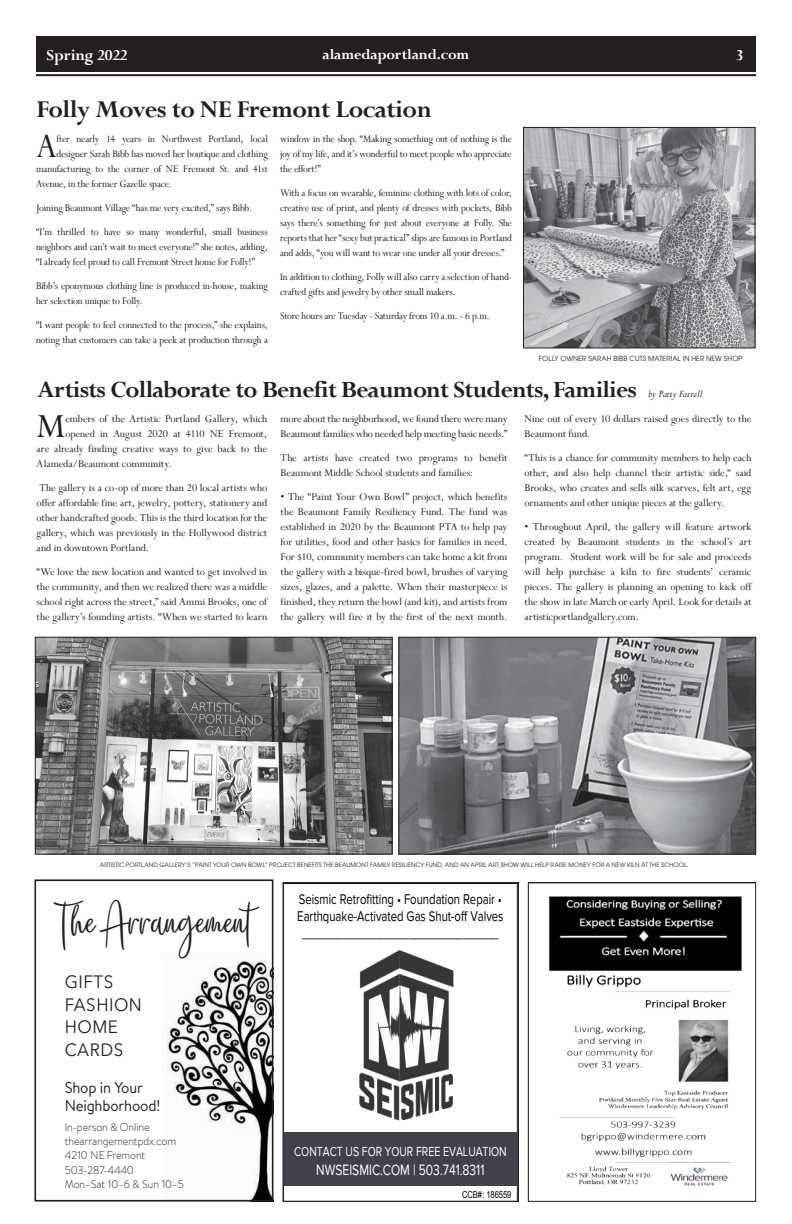
<style>
.page{position:relative;width:792px;height:1224px;background:#fff}
.page>*{position:absolute;margin:0;border:0;box-sizing:border-box;transform-origin:0 0}
.t1{font:45.9px "Steady Streamscript";color:#231f20;scale:.95 1}
.t2{font:37.7px "Perpetua";color:#231f20}
.t3{font:37.4px "Perpetua";color:#231f20;scale:.95 1}
.t4{font:700 27px "Perpetua";letter-spacing:-.02em;color:#231f20}
.t5{font:700 26px "Perpetua";letter-spacing:-.03em;color:#231f20}
.t6{font:17.9px/22.4px "Avenir Next";letter-spacing:.03em;color:#231f20;scale:.95 1}
.t7{font:700 17px "Perpetua";letter-spacing:-.01em;color:#fff}
.t8{font:700 16px "Perpetua";letter-spacing:-.01em;color:#fff}
.t9{font:15.7px/17.9px "Brandon Text";letter-spacing:-.01em;color:#231f20;scale:.95 1}
.t10{font:15.5px "Proxima Nova";color:#fff;scale:.78 1}
.t11{font:14.5px/17.4px "Proxima Nova";color:#000;scale:.78 1}
.t12{font:13.6px "Proxima Nova";color:#000;scale:.78 1}
.t13{font:13.6px "Proxima Nova";color:#fff;scale:.78 1}
.t14{font:11.5px/15px "Perpetua";letter-spacing:-.01em;color:#231f20;text-align:justify}
.t15{font:11.2px/15px "Perpetua";letter-spacing:-.015em;color:#231f20;scale:.95 1}
.t16{font:300 11.2px/14.5px "Brandon Text";letter-spacing:-.01em;color:#231f20;scale:.95 1}
.t17{font:italic 11px "Perpetua";color:#231f20}
.t18{font:9.7px "Arial";color:#000;scale:.78 1}
.t19{font:7px "Avant Garde";letter-spacing:.015em;color:#231f20}
.t20{font:6px "Avant Garde";letter-spacing:.02em;color:#231f20}
</style>
<div class="page">
<div style="left:36px;top:36px;width:720px;height:35px;background:#231f20"></div>
<hr style="left:36px;top:74px;width:720px;height:2px;background:#231f20">
<img style="left:525px;top:129px;width:228px;height:217px">
<div style="left:523px;top:127px;width:232px;height:221px;border:1px solid #231f20"></div>
<img style="left:37px;top:639px;width:353px;height:213px">
<div style="left:35px;top:637px;width:357px;height:217px;border:1px solid #231f20"></div>
<img style="left:401px;top:639px;width:353px;height:213px">
<div style="left:399px;top:637px;width:357px;height:217px;border:1px solid #231f20"></div>
<img style="left:166px;top:960px;width:104px;height:239px">
<div style="left:34px;top:879px;width:239px;height:323px;border:2px solid #231f20"></div>
<img style="left:352px;top:950px;width:109px;height:183px">
<div style="left:283px;top:1133px;width:234px;height:53px;background:#42404a"></div>
<div style="left:283px;top:882px;width:236px;height:320px;border:1px solid #231f20"></div>
<img style="left:549px;top:896px;width:193px;height:290px">
<div style="left:528px;top:882px;width:228px;height:320px;border:1px solid #231f20"></div>
<h3 class="t7" style="left:47px;top:44px;width:83px">Spring 2022</h3>
<h3 class="t8" style="left:323px;top:44px;width:148px">alamedaportland.com</h3>
<h3 class="t7" style="left:736px;top:44px;width:9px">3</h3>
<h3 class="t4" style="left:36px;top:92px;width:397px">Folly Moves to NE Fremont Location</h3>
<h3 class="t3" style="left:36px;top:122px;width:24px">A</h3>
<p class="t15" style="left:56px;top:131px;width:224px">fter nearly 14 years in Northwest Portland, local</p>
<p class="t15" style="left:280px;top:131px;width:246px;text-align:justify">window in the shop. “Making something out of nothing is the joy of my life, and it’s wonderful to meet people who appreciate the effort!”</p>
<p class="t15" style="left:280px;top:185px;width:246px;text-align:justify">With a focus on wearable, feminine clothing with lots of color, creative use of print, and plenty of dresses with pockets, Bibb says there’s something for just about everyone at Folly. She reports that her “sexy but practical” slips are famous in Portland and adds, “you will want to wear one under all your dresses.”</p>
<p class="t15" style="left:280px;top:269px;width:246px">In addition to clothing, Folly will also carry a selection of hand&shy;crafted gifts and jewelry by other small makers.</p>
<p class="t15" style="left:280px;top:308px;width:222px">Store hours are Tuesday - Saturday from 10 a.m. - 6 p.m.</p>
<p class="t15" style="left:56px;top:146px;width:224px">designer Sarah Bibb has moved her boutique and clothing</p>
<p class="t15" style="left:36px;top:161px;width:246px">manufacturing to the corner of NE Fremont St. and 41st</p>
<p class="t15" style="left:36px;top:176px;width:145px">Avenue, in the former Gazelle space.</p>
<p class="t15" style="left:36px;top:195px;width:246px;line-height:24px">Joining Beaumont Village “has me very excited,” says Bibb. “I’m thrilled to have so many wonderful, small business</p>
<p class="t15" style="left:36px;top:239px;width:246px">neighbors and can’t wait to meet everyone!” she notes, adding, “I already feel proud to call Fremont Street home for Folly!”</p>
<p class="t15" style="left:36px;top:278px;width:246px">Bibb’s eponymous clothing line is produced in-house, making her selection unique to Folly.</p>
<p class="t15" style="left:36px;top:317px;width:246px">“I want people to feel connected to the process,” she explains, noting that customers can take a peek at production through a</p>
<p class="t19" style="left:539px;top:354px;width:205px">FOLLY OWNER SARAH BIBB CUTS MATERIAL IN HER NEW SHOP</p>
<h3 class="t5" style="left:38px;top:373px;width:601px">Artists Collaborate to Benefit Beaumont Students, Families</h3>
<p class="t17" style="left:649px;top:387px;width:55px">by Patty Farrell</p>
<h2 class="t2" style="left:37px;top:403px;width:31px">M</h2>
<p class="t14" style="left:65px;top:411px;width:203px">embers of the Artistic Portland Gallery, which</p>
<p class="t14" style="left:65px;top:426px;width:203px">opened in August 2020 at 4110 NE Fremont,</p>
<p class="t14" style="left:37px;top:441px;width:232px">are already finding creative ways to give back to the</p>
<p class="t14" style="left:37px;top:456px;width:137px">Alameda/Beaumont community.</p>
<p class="t14" style="left:37px;top:480px;width:232px">The gallery is a co-op of more than 20 local artists who offer affordable fine art, jewelry, pottery, stationery and other handcrafted goods. This is the third location for the gallery, which was previously in the Hollywood district and in downtown Portland.</p>
<p class="t14" style="left:37px;top:564px;width:232px">“We love the new location and wanted to get involved in the community, and then we realized there was a middle school right across the street,” said Ammi Brooks, one of the gallery’s founding artists. “When we started to learn</p>
<p class="t14" style="left:281px;top:411px;width:228px">more about the neighborhood, we found there were many<br>Beaumont families who needed help meeting basic needs.”</p>
<p class="t14" style="left:281px;top:450px;width:228px">The artists have created two programs to benefit<br>Beaumont Middle School students and families:</p>
<p class="t14" style="left:281px;top:489px;width:228px">• The “Paint Your Own Bowl” project, which benefits the Beaumont Family Resiliency Fund. The fund was established in 2020 by the Beaumont PTA to help pay for utilities, food and other basics for families in need.<br>For $10, community members can take home a kit from the gallery with a bisque-fired bowl, brushes of varying sizes, glazes, and a palette. When their masterpiece is finished, they return the bowl (and kit), and artists from the gallery will fire it by the first of the next month.</p>
<p class="t14" style="left:525px;top:411px;width:228px">Nine out of every 10 dollars raised goes directly to the<br>Beaumont fund.</p>
<p class="t14" style="left:525px;top:450px;width:228px">“This is a chance for community members to help each other, and also help channel their artistic side,“ said Brooks, who creates and sells silk scarves, felt art, egg ornaments and other unique pieces at the gallery.</p>
<p class="t14" style="left:525px;top:519px;width:228px">• Throughout April, the gallery will feature artwork created by Beaumont students in the school’s art program. Student work will be for sale and proceeds will help purchase a kiln to fire students’ ceramic pieces. The gallery is planning an opening to kick off the show in late March or early April. Look for details at artisticportlandgallery.com.</p>
<p class="t20" style="left:100px;top:861px;width:590px">ARTISTIC PORTLAND GALLERY‘S “PAINT YOUR OWN BOWL” PROJECT BENEFITS THE BEAUMONT FAMILY RESILIENCY FUND, AND AN APRIL ART SHOW WILL HELP RAISE MONEY FOR A NEW KILN AT THE SCHOOL.</p>
<h1 class="t1" style="left:56px;top:890px;width:209px">The Arrangement</h1>
<h3 class="t6" style="left:65px;top:970px;width:83px">GIFTS<br>FASHION<br>HOME<br>CARDS</h3>
<h3 class="t9" style="left:65px;top:1078px;width:102px">Shop in Your<br>Neighborhood!</h3>
<p class="t16" style="left:65px;top:1120px;width:119px;line-height:13.4px">In-person &amp; Online thearrangementpdx.com</p>
<p class="t16" style="left:65px;top:1148px;width:127px">4210 NE Fremont<br>503-287-4440<br>Mon–Sat 10–6 &amp; Sun 10–5</p>
<p class="t11" style="left:297px;top:891px;width:266px">Seismic Retrofitting • Foundation Repair •<br>Earthquake-Activated Gas Shut-off Valves</p>
<p class="t12" style="left:302px;top:926px;width:253px">_________________________________</p>
<p class="t13" style="left:294px;top:1144px;width:274px">CONTACT US FOR YOUR FREE EVALUATION</p>
<h3 class="t10" style="left:316px;top:1161px;width:217px">NWSEISMIC.COM | 503.741.8311</h3>
<p class="t18" style="left:462px;top:1188px;width:65px">CCB#: 186559</p>
</div>
